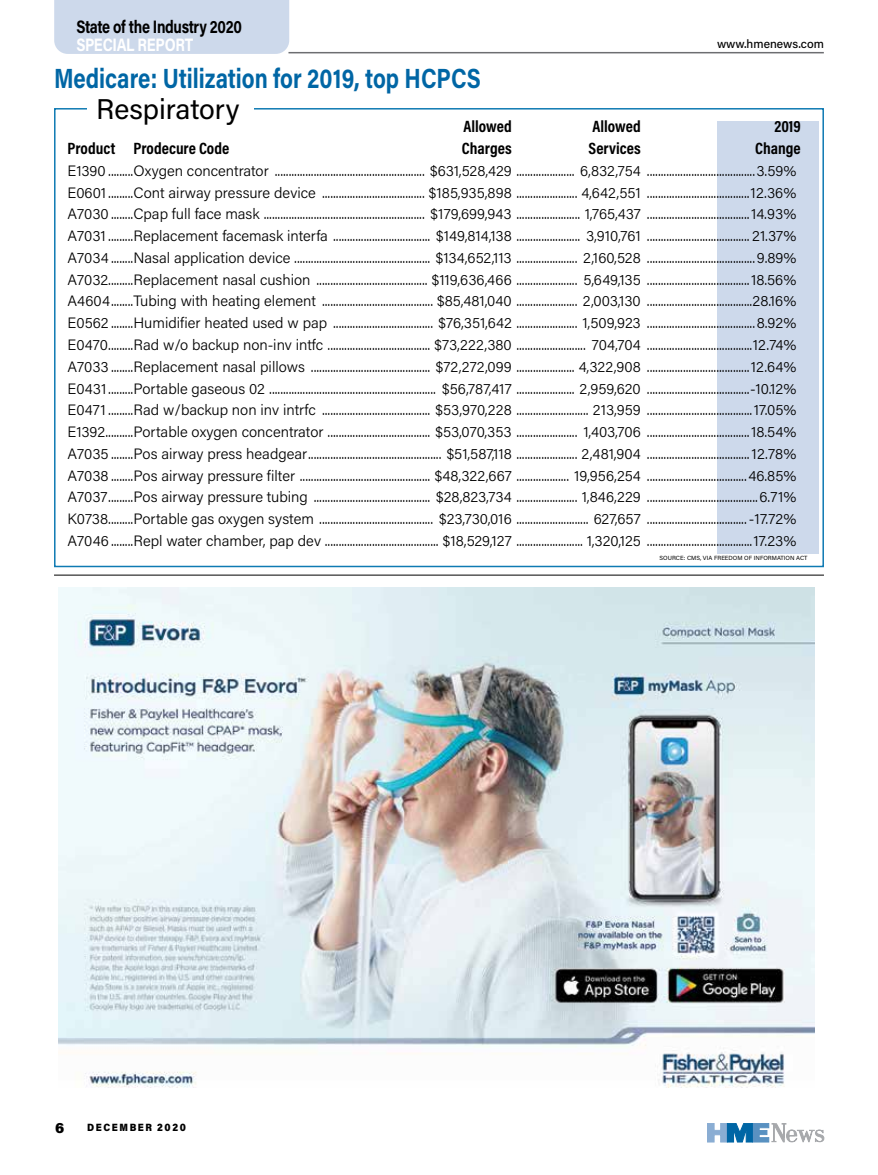
<style>
.page{position:relative;width:878px;height:1175px;background:#fff}
.page>*{position:absolute;margin:0;border:0;box-sizing:border-box;transform-origin:0 0}
.t1{font:28.5px "Acumin Pro";color:#000}
.t2{font:700 27.75px "Acumin Pro";color:#0066a5;scale:.8 1}
.t3{font:700 18px "Acumin Pro";letter-spacing:-.025em;color:#000;scale:.8 1}
.t4{font:700 18px "Acumin Pro";letter-spacing:-.02em;color:#fff;scale:.8 1}
.t5{font:700 16.5px "Acumin Pro Cond";color:#000}
.t6{font:300 15px/21.8px "Acumin Pro";color:#000;text-align:justify}
.t7{font:500 12px "Acumin Pro";color:#000}
.t8{font:900 10.5px "Acumin Pro";letter-spacing:.165em;color:#000;scale:.9 1}
.t9{font:6px "Acumin Pro";color:#000}
.s1{font-size:15px}
</style>
<div class="page">
<hr style="left:288px;top:52px;width:535px;height:1px;background:#6d6e71">
<div style="left:54px;top:0;width:235px;height:54px;background:#cdd9eb"></div>
<svg style="left:707px;top:1123px;width:117px;height:19px"></svg>
<div style="left:716px;top:122px;width:102px;height:432px;background:#cdd9eb"></div>
<hr style="left:54px;top:574px;width:770px;height:1px;background:#000">
<img style="left:58px;top:587px;width:756px;height:500px">
<p class="t3" style="left:76px;top:14px;width:209px">State of the Industry 2020</p>
<p class="t4" style="left:76px;top:32px;width:148px">SPECIAL REPORT</p>
<p class="t7" style="left:717px;top:35px;width:108px">www.hmenews.com</p>
<h2 class="t2" style="left:54px;top:59px;width:535px">Medicare: Utilization for 2019, top HCPCS</h2>
<p class="t5" style="left:463px;top:116px;width:50px">Allowed</p>
<p class="t5" style="left:592px;top:116px;width:50px">Allowed</p>
<p class="t5" style="left:774px;top:116px;width:28px">2019</p>
<p class="t5" style="left:67px;top:138px;width:163px">Product Prodecure Code</p>
<p class="t5" style="left:462px;top:138px;width:51px">Charges</p>
<p class="t5" style="left:588px;top:138px;width:54px">Services</p>
<p class="t5" style="left:755px;top:138px;width:47px">Change</p>
<p class="t6" style="left:67px;top:159px;width:730px">E1390 .........Oxygen concentrator ...................................................... $631,528,429 ..................... 6,832,754 .......................................3.59% E0601.........Cont airway pressure device ..................................... $185,935,898 ...................... 4,642,551 .....................................12.36% A7030 ........Cpap full face mask .......................................................... $179,699,943 ....................... 1,765,437 .....................................14.93% A7031 .........Replacement facemask interfa ................................... $149,814,138 ....................... 3,910,761 ..................................... 21.37% A7034 ........Nasal application device ................................................. $134,652,113 ...................... 2,160,528 .......................................9.89% A7032.........Replacement nasal cushion ........................................ $119,636,466 ...................... 5,649,135 .....................................18.56% A4604........Tubing with heating element ........................................ $85,481,040 ...................... 2,003,130 ......................................28.16% E0562 ........Humidifier heated used w pap .................................... $76,351,642 ...................... 1,509,923 .......................................8.92% E0470.........Rad w/o backup non-inv intfc ..................................... $73,222,380 ......................... 704,704 ......................................12.74% A7033 ........Replacement nasal pillows ........................................... $72,272,099 ..................... 4,322,908 .....................................12.64% E0431.........Portable gaseous 02 ............................................................ $56,787,417 ..................... 2,959,620 .....................................-10.12% E0471 .........Rad w/backup non inv intrfc ....................................... $53,970,228 .......................... 213,959 ......................................17.05% E1392..........Portable oxygen concentrator ..................................... $53,070,353 ...................... 1,403,706 .....................................18.54% A7035 ........Pos airway press headgear................................................ $51,587,118 ...................... 2,481,904 .....................................12.78% A7038 ........Pos airway pressure filter ............................................... $48,322,667 ................... 19,956,254 ....................................46.85% A7037.........Pos airway pressure tubing .......................................... $28,823,734 ...................... 1,846,229 ........................................6.71% K0738.........Portable gas oxygen system ......................................... $23,730,016 .......................... 627,657 ....................................-17.72% A7046 ........Repl water chamber, pap dev ......................................... $18,529,127 ........................ 1,320,125 ......................................17.23%</p>
<p class="t9" style="left:659px;top:554px;width:149px">SOURCE: CMS, VIA FREEDOM OF INFORMATION ACT</p>
<h1 class="t1" style="left:96px;top:89px;width:145px">Respiratory</h1>
<p class="t8" style="left:55px;top:1119px;width:147px"><span class="s1">6</span> DECEMBER 2020</p>
</div>
